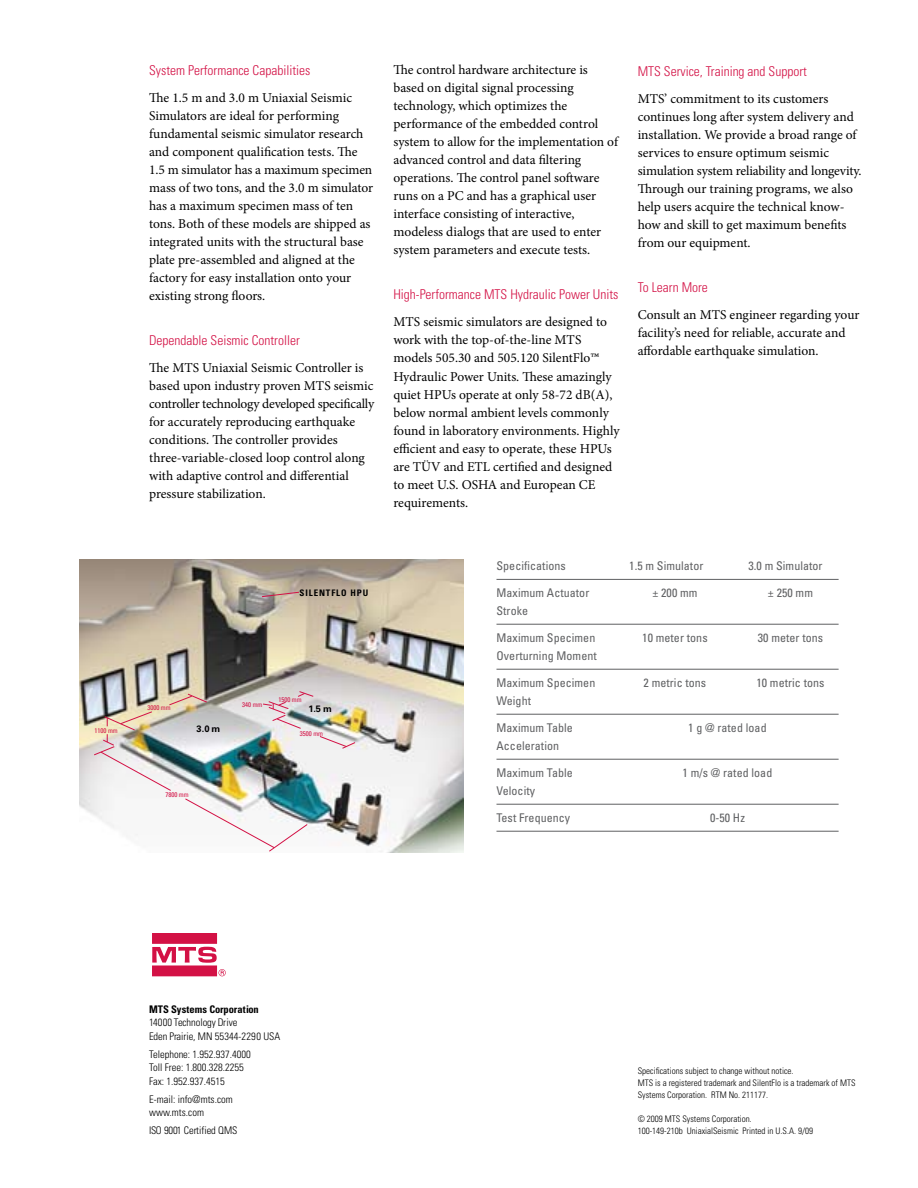
<style>
.page{position:relative;width:918px;height:1188px;background:#fff}
.page>*{position:absolute;margin:0;border:0;box-sizing:border-box;transform-origin:0 0}
.t1{font:13.5px/18px "Minion Pro";letter-spacing:-.005em;color:#000}
.t2{font:300 condensed 13.5px "Univers";color:#d31145}
.t3{font:condensed 12px "Univers";letter-spacing:.005em;color:#5f6062}
.t4{font:300 condensed 10.5px/13.5px "Univers";color:#000}
.t5{font:700 condensed 10.5px "Univers";color:#000}
.t6{font:700 9.3px "Univers";color:#000}
.t7{font:300 condensed 9px/12px "Univers";color:#000}
.t8{font:700 condensed 9px "Univers";letter-spacing:.1em;color:#000}
.t9{font:condensed 6.75px "Univers";color:#d31145}
.s1{font-size:19.5px}
</style>
<div class="page">
<svg style="left:152px;top:933px;width:74px;height:43px"></svg>
<hr style="left:496px;top:579px;width:343px;height:1px;background:#5f6062">
<hr style="left:496px;top:624px;width:343px;height:1px;background:#5f6062">
<hr style="left:496px;top:669px;width:343px;height:1px;background:#5f6062">
<hr style="left:496px;top:714px;width:343px;height:1px;background:#5f6062">
<hr style="left:496px;top:759px;width:343px;height:1px;background:#5f6062">
<hr style="left:496px;top:804px;width:343px;height:1px;background:#5f6062">
<hr style="left:496px;top:831px;width:343px;height:1px;background:#5f6062">
<img style="left:80px;top:559px;width:383px;height:294px">
<svg style="left:185px;top:798px;width:123px;height:54px"></svg>
<svg style="left:319px;top:736px;width:37px;height:13px"></svg>
<svg style="left:169px;top:694px;width:38px;height:11px"></svg>
<img style="left:94px;top:711px;width:77px;height:80px">
<svg style="left:263px;top:691px;width:51px;height:38px;background:#d0c6cb"></svg>
<svg style="left:261px;top:592px;width:38px;height:5px"></svg>
<p class="t9" style="left:95px;top:726px;width:25px">1100 mm</p>
<p class="t2" style="left:149px;top:62px;width:163px">System Performance Capabilities</p>
<p class="t1" style="left:149px;top:89px;width:226px">The 1.5 m and 3.0 m Uniaxial Seismic Simulators are ideal for performing fundamental seismic simulator research and component qualification tests. The 1.5 m simulator has a maximum specimen mass of two tons, and the 3.0 m simulator has a maximum specimen mass of ten tons. Both of these models are shipped as integrated units with the structural base plate pre-assembled and aligned at the factory for easy installation onto your existing strong floors.</p>
<p class="t2" style="left:149px;top:332px;width:152px">Dependable Seismic Controller</p>
<p class="t1" style="left:149px;top:359px;width:227px">The MTS Uniaxial Seismic Controller is based upon industry proven MTS seismic controller technology developed specifically for accurately reproducing earthquake conditions. The controller provides three-variable-closed loop control along with adaptive control and differential pressure stabilization.</p>
<p class="t1" style="left:393px;top:61px;width:226px">The control hardware architecture is based on digital signal processing technology, which optimizes the performance of the embedded control system to allow for the implementation of advanced control and data filtering operations. The control panel software runs on a PC and has a graphical user interface consisting of interactive, modeless dialogs that are used to enter system parameters and execute tests.</p>
<p class="t2" style="left:393px;top:287px;width:226px">High-Performance MTS Hydraulic Power Units</p>
<p class="t1" style="left:393px;top:313px;width:228px">MTS seismic simulators are designed to work with the top-of-the-line MTS models 505.30 and 505.120 SilentFlo<span class="s1">™ </span>Hydraulic Power Units. These amazingly quiet HPUs operate at only 58-72 dB(A), below normal ambient levels commonly found in laboratory environments. Highly efficient and easy to operate, these HPUs are TÜV and ETL certified and designed to meet U.S. OSHA and European CE requirements.</p>
<p class="t2" style="left:638px;top:63px;width:171px">MTS Service, Training and Support</p>
<p class="t1" style="left:638px;top:89px;width:225px">MTS’ commitment to its customers continues long after system delivery and installation. We provide a broad range of services to ensure optimum seismic simulation system reliability and longevity.<br>Through our training programs, we also help users acquire the technical know&shy;how and skill to get maximum benefits from our equipment.</p>
<p class="t2" style="left:638px;top:279px;width:72px">To Learn More</p>
<p class="t1" style="left:638px;top:305px;width:223px">Consult an MTS engineer regarding your facility’s need for reliable, accurate and affordable earthquake simulation.</p>
<p class="t8" style="left:299px;top:587px;width:70px">SilentFlo HPU</p>
<p class="t9" style="left:147px;top:703px;width:25px">3000 mm</p>
<p class="t6" style="left:197px;top:723px;width:25px">3.0 m</p>
<p class="t9" style="left:242px;top:700px;width:22px">340 mm</p>
<p class="t9" style="left:278px;top:695px;width:25px">1500 mm</p>
<p class="t6" style="left:309px;top:703px;width:25px">1.5 m</p>
<p class="t9" style="left:300px;top:729px;width:25px">3500 mm</p>
<p class="t9" style="left:165px;top:791px;width:25px">7800 mm</p>
<p class="t3" style="left:496px;top:558px;width:71px">Specifications</p>
<p class="t3" style="left:629px;top:558px;width:76px">1.5 m Simulator</p>
<p class="t3" style="left:748px;top:558px;width:76px">3.0 m Simulator</p>
<p class="t3" style="left:496px;top:585px;width:94px">Maximum Actuator</p>
<p class="t3" style="left:652px;top:585px;width:47px">± 200 mm</p>
<p class="t3" style="left:768px;top:585px;width:47px">± 250 mm</p>
<p class="t3" style="left:497px;top:603px;width:33px">Stroke</p>
<p class="t3" style="left:497px;top:630px;width:100px">Maximum Specimen</p>
<p class="t3" style="left:642px;top:630px;width:67px">10 meter tons</p>
<p class="t3" style="left:758px;top:630px;width:67px">30 meter tons</p>
<p class="t3" style="left:496px;top:648px;width:102px">Overturning Moment</p>
<p class="t3" style="left:496px;top:675px;width:100px">Maximum Specimen</p>
<p class="t3" style="left:644px;top:675px;width:64px">2 metric tons</p>
<p class="t3" style="left:756px;top:675px;width:70px">10 metric tons</p>
<p class="t3" style="left:496px;top:693px;width:36px">Weight</p>
<p class="t3" style="left:496px;top:720px;width:78px">Maximum Table</p>
<p class="t3" style="left:688px;top:720px;width:80px">1 g @ rated load</p>
<p class="t3" style="left:496px;top:738px;width:64px">Acceleration</p>
<p class="t3" style="left:496px;top:765px;width:78px">Maximum Table</p>
<p class="t3" style="left:683px;top:765px;width:91px">1 m/s @ rated load</p>
<p class="t3" style="left:496px;top:783px;width:40px">Velocity</p>
<p class="t3" style="left:496px;top:810px;width:75px">Test Frequency</p>
<p class="t3" style="left:710px;top:810px;width:37px">0-50 Hz</p>
<p class="t5" style="left:149px;top:1003px;width:111px">MTS Systems Corporation</p>
<p class="t4" style="left:149px;top:1016px;width:133px">14000 Technology Drive<br>Eden Prairie, MN 55344-2290 USA</p>
<p class="t4" style="left:149px;top:1047px;width:103px">Telephone: 1.952.937.4000<br>Toll Free: 1.800.328.2255<br>Fax: 1.952.937.4515</p>
<p class="t4" style="left:149px;top:1092px;width:85px">E-mail: info@mts.com www.mts.com</p>
<p class="t4" style="left:149px;top:1124px;width:90px">ISO 9001 Certified QMS</p>
<p class="t7" style="left:638px;top:1065px;width:219px">Specifications subject to change without notice.<br>MTS is a registered trademark and SilentFlo is a trademark of MTS<br>Systems Corporation. RTM No. 211177.</p>
<p class="t7" style="left:638px;top:1113px;width:177px">© 2009 MTS Systems Corporation.<br>100-149-210b UniaxialSeismic Printed in U.S.A. 9/09</p>
</div>
